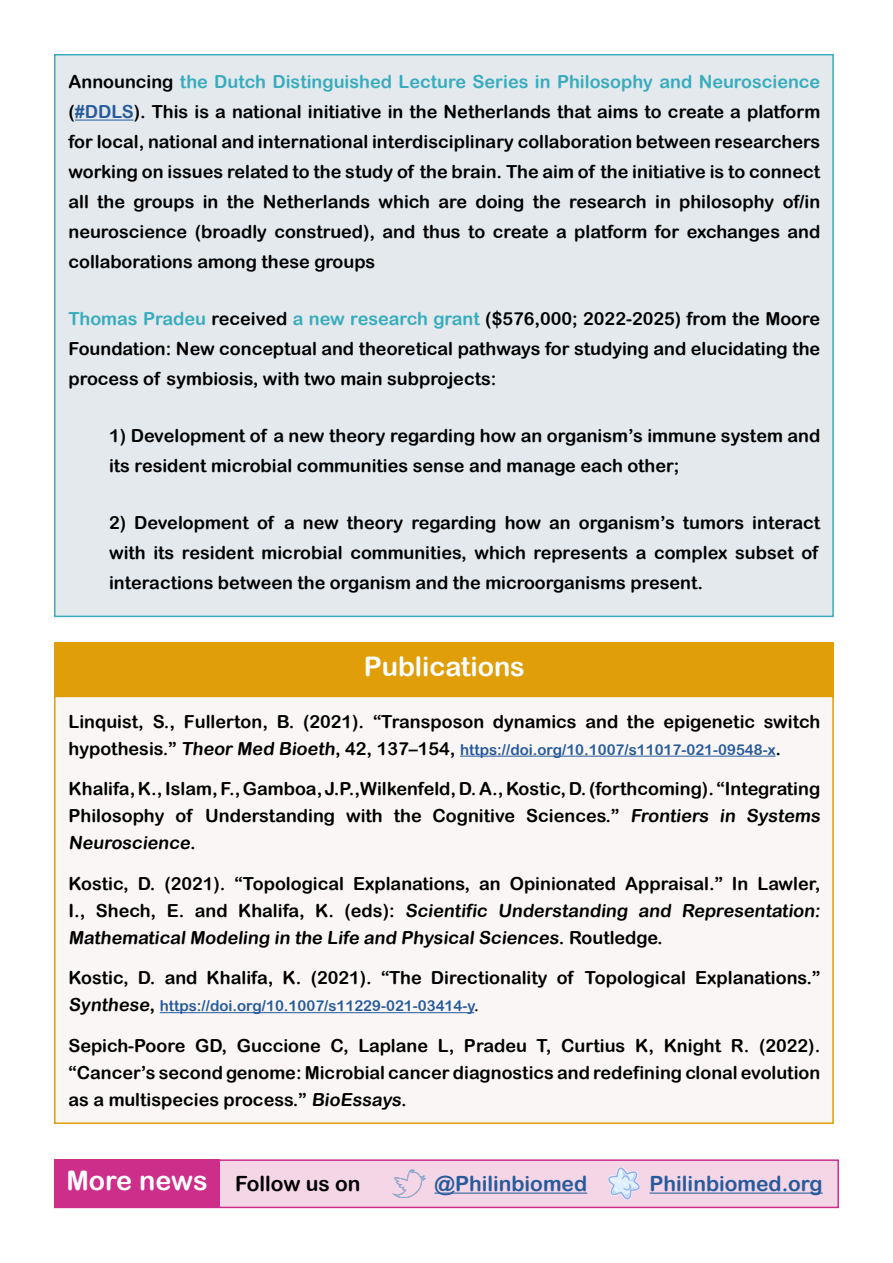
<style>
.page{position:relative;width:893px;height:1263px;background:#fff}
.page>*{position:absolute;margin:0;border:0;box-sizing:border-box;transform-origin:0 0}
.t1{font:27px "Arial Rounded MT Bold";color:#fff}
.t2{font:21px "Arial Rounded MT Bold";color:#275b9b}
.t3{font:21px "Arial Rounded MT Bold";color:#000}
.t4{font:18px/30px "Arial Rounded MT Bold";color:#000;text-align:justify}
.t5{font:15px "Arial Rounded MT Bold";color:#275b9b}
.s1{color:#38acbd}
.s2{color:#275b9b}
.s3{font-size:18px;color:#000}
.s4{color:#000}
.s5{font-size:27px;color:#fff}
</style>
<div class="page">
<div style="left:54px;top:54px;width:780px;height:563px;background:#e3e9ed;border:2px solid #39acbd"></div>
<hr style="left:75px;top:120px;width:59px;height:1px;background:#275b9b">
<div style="left:54px;top:1159px;width:785px;height:49px;background:#f5d6e7;border:2px solid #cd2e89"></div>
<div style="left:54px;top:1159px;width:165px;height:48px;background:#cd2e89"></div>
<img style="left:393px;top:1169px;width:32px;height:28px">
<hr style="left:434px;top:1192px;width:153px;height:1px;background:#275b9b">
<img style="left:608px;top:1167px;width:32px;height:32px">
<hr style="left:650px;top:1192px;width:173px;height:1px;background:#275b9b">
<div style="left:54px;top:643px;width:780px;height:56px;background:#e09f09"></div>
<div style="left:54px;top:696px;width:780px;height:428px;background:#f9f6f5;border:2px solid #e09f09"></div>
<hr style="left:460px;top:756px;width:316px;height:1px;background:#275b9b">
<hr style="left:160px;top:1012px;width:314px;height:1px;background:#275b9b">
<p class="t4" style="left:69px;top:67px;width:753px">Announcing <span class="s1">the Dutch Distinguished Lecture Series in Philosophy and Neuroscience </span>(<span class="s2">#DDLS</span>). This is a national initiative in the Netherlands that aims to create a platform for local, national and international interdisciplinary collaboration between researchers working on issues related to the study of the brain. The aim of the initiative is to connect all the groups in the Netherlands which are doing the research in philosophy of/in neuroscience (broadly construed), and thus to create a platform for exchanges and collaborations among these groups</p>
<p class="t4" style="left:69px;top:304px;width:753px"><span class="s1">Thomas Pradeu</span> received <span class="s1">a new research grant</span> ($576,000; 2022-2025) from the Moore Foundation: New conceptual and theoretical pathways for studying and elucidating the process of symbiosis, with two main subprojects:</p>
<p class="t4" style="left:109px;top:421px;width:713px">1) Development of a new theory regarding how an organism’s immune system and its resident microbial communities sense and manage each other;</p>
<p class="t4" style="left:109px;top:508px;width:713px">2) Development of a new theory regarding how an organism’s tumors interact with its resident microbial communities, which represents a complex subset of interactions between the organism and the microorganisms present.</p>
<h1 class="t1" style="left:364px;top:651px;width:163px">Publications</h1>
<p class="t4" style="left:69px;top:706px;width:753px">Linquist, S., Fullerton, B. (2021). “Transposon dynamics and the epigenetic switch</p>
<p class="t5" style="left:69px;top:740px;width:714px"><span class="s3">hypothesis.” Theor Med Bioeth, 42, 137–154,</span> https://doi.org/10.1007/s11017-021-09548-x<span class="s3">.</span></p>
<p class="t4" style="left:69px;top:775px;width:756px;line-height:27px;text-align:left">Khalifa, K., Islam, F., Gamboa, J.P.,Wilkenfeld, D. A., Kostic, D. (forthcoming). “Integrating<br>Philosophy of Understanding with the Cognitive Sciences.” Frontiers in Systems<br>Neuroscience.</p>
<p class="t4" style="left:69px;top:869px;width:756px;line-height:27px;text-align:left">Kostic, D. (2021). “Topological Explanations, an Opinionated Appraisal.” In Lawler,<br>I., Shech, E. and Khalifa, K. (eds): Scientific Understanding and Representation:<br>Mathematical Modeling in the Life and Physical Sciences. Routledge.</p>
<p class="t4" style="left:69px;top:962px;width:753px">Kostic, D. and Khalifa, K. (2021). “The Directionality of Topological Explanations.”</p>
<p class="t5" style="left:69px;top:997px;width:412px"><span class="s3">Synthese,</span> https://doi.org/10.1007/s11229-021-03414-y<span class="s4">.</span></p>
<p class="t4" style="left:69px;top:1031px;width:753px;line-height:27px">Sepich-Poore GD, Guccione C, Laplane L, Pradeu T, Curtius K, Knight R. (2022). “Cancer’s second genome: Microbial cancer diagnostics and redefining clonal evolution as a multispecies process.” BioEssays.</p>
<p class="t3" style="left:66px;top:1171px;width:296px"><span class="s5">More news</span> Follow us on</p>
<p class="t2" style="left:434px;top:1171px;width:154px">@Philinbiomed</p>
<p class="t2" style="left:650px;top:1171px;width:175px">Philinbiomed.org</p>
</div>
